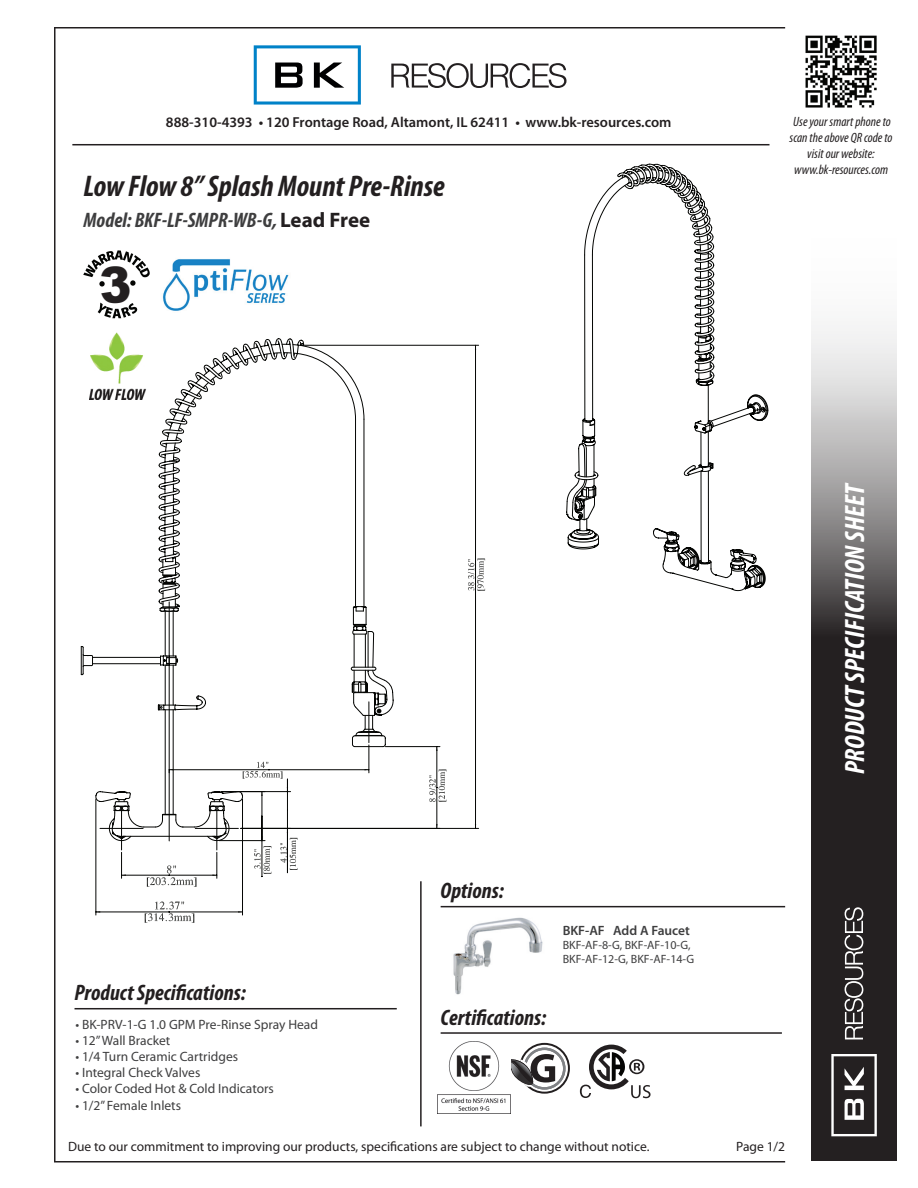
<style>
.page{position:relative;width:918px;height:1188px;background:#fff}
.page>*{position:absolute;margin:0;border:0;box-sizing:border-box;transform-origin:0 0}
.t1{font:italic 700 condensed 30px "Myriad Pro";color:#231f20}
.t2{font:italic 700 condensed 28.05px "Myriad Pro";letter-spacing:-.005em;color:#fff}
.t3{font:italic 700 condensed 22.5px "Myriad Pro";color:#231f20}
.t4{font:italic 700 condensed 21px "Myriad Pro";color:#3e3e3f}
.t5{font:600 14.55px "Myriad Pro";color:#231f20}
.t6{font:13.5px "Myriad Pro";color:#3e3e3f}
.t7{font:13.5px "Myriad Pro";color:#231f20}
.t8{font:italic condensed 13.5px/16.2px "Myriad Pro";color:#231f20;text-align:center}
.t9{font:600 13.5px "Myriad Pro";color:#3e3e3f}
.t10{font:12px/14.4px "Myriad Pro";color:#3e3e3f}
.s1{font-style:normal;font-stretch:normal;color:#231f20}
</style>
<div class="page">
<svg style="left:811px;top:325px;width:86px;height:836px;background:#565354"></svg>
<svg style="left:845px;top:907px;width:18px;height:132px"></svg>
<svg style="left:831px;top:1054px;width:46px;height:82px"></svg>
<img style="left:805px;top:36px;width:72px;height:71px">
<hr style="left:54px;top:1161px;width:731px;height:1px;background:#231f20">
<hr style="left:54px;top:27px;width:731px;height:1px;background:#231f20">
<hr style="left:54px;top:27px;width:2px;height:1134px;background:#231f20">
<svg style="left:254px;top:45px;width:107px;height:60px"></svg>
<svg style="left:391px;top:63px;width:176px;height:25px"></svg>
<hr style="left:72px;top:144px;width:698px;height:1px;background:#231f20">
<hr style="left:75px;top:1008px;width:322px;height:1px;background:#231f20">
<hr style="left:420px;top:881px;width:2px;height:245px;background:#231f20">
<hr style="left:441px;top:1032px;width:341px;height:2px;background:#231f20">
<svg style="left:567px;top:174px;width:57px;height:370px"></svg>
<svg style="left:624px;top:169px;width:91px;height:167px"></svg>
<svg style="left:665px;top:571px;width:101px;height:21px"></svg>
<svg style="left:568px;top:336px;width:201px;height:235px"></svg>
<svg style="left:568px;top:403px;width:197px;height:146px"></svg>
<hr style="left:241px;top:828px;width:238px;height:1px;background:#040503">
<hr style="left:304px;top:345px;width:175px;height:1px;background:#040503">
<hr style="left:475px;top:345px;width:1px;height:242px;background:#040503">
<svg style="left:468px;top:559px;width:18px;height:32px"></svg>
<svg style="left:195px;top:343px;width:181px;height:213px"></svg>
<svg style="left:158px;top:376px;width:60px;height:180px"></svg>
<svg style="left:96px;top:680px;width:351px;height:244px"></svg>
<svg style="left:80px;top:556px;width:306px;height:255px"></svg>
<hr style="left:441px;top:906px;width:344px;height:1px;background:#231f20">
<img style="left:453px;top:917px;width:90px;height:78px">
<svg style="left:511px;top:1043px;width:59px;height:51px"></svg>
<svg style="left:580px;top:1045px;width:71px;height:53px"></svg>
<img style="left:162px;top:259px;width:127px;height:52px">
<img style="left:437px;top:1041px;width:73px;height:72px">
<img style="left:89px;top:332px;width:57px;height:68px">
<svg style="left:83px;top:250px;width:67px;height:68px"></svg>
<p class="t5" style="left:166px;top:113px;width:507px">888-310-4393 • 120 Frontage Road, Altamont, IL 62411 • www.bk-resources.com</p>
<h1 class="t1" style="left:84px;top:168px;width:363px">Low Flow 8” Splash Mount Pre-Rinse</h1>
<h3 class="t4" style="left:84px;top:207px;width:288px">Model: BKF-LF-SMPR-WB-G, <span class="s1">Lead Free</span></h3>
<p class="t8" style="left:790px;top:113px;width:105px">Use your smart phone to scan the above QR code to visit our website: www.bk-resources.com</p>
<h3 class="t3" style="left:75px;top:979px;width:173px">Product Specifications:</h3>
<p class="t6" style="left:75px;top:1016px;width:244px">• BK-PRV-1-G 1.0 GPM Pre-Rinse Spray Head</p>
<p class="t6" style="left:75px;top:1032px;width:97px">• 12” Wall Bracket</p>
<p class="t6" style="left:75px;top:1048px;width:164px">• 1/4 Turn Ceramic Cartridges</p>
<p class="t6" style="left:75px;top:1064px;width:127px">• Integral Check Valves</p>
<p class="t6" style="left:75px;top:1081px;width:200px">• Color Coded Hot &amp; Cold Indicators</p>
<p class="t6" style="left:75px;top:1097px;width:107px">• 1/2” Female Inlets</p>
<h3 class="t3" style="left:441px;top:877px;width:65px">Options:</h3>
<p class="t9" style="left:563px;top:921px;width:129px">BKF-AF Add A Faucet</p>
<p class="t10" style="left:563px;top:938px;width:133px">BKF-AF-8-G, BKF-AF-10-G,<br>BKF-AF-12-G, BKF-AF-14-G</p>
<h3 class="t3" style="left:441px;top:1003px;width:107px">Certifications:</h3>
<p class="t7" style="left:68px;top:1138px;width:583px">Due to our commitment to improving our products, specifications are subject to change without notice.</p>
<p class="t7" style="left:736px;top:1138px;width:50px">Page 1/2</p>
<h2 class="t2" style="left:837px;top:774px;width:293px;rotate:-90deg">PRODUCT SPECIFICATION SHEET</h2>
</div>
